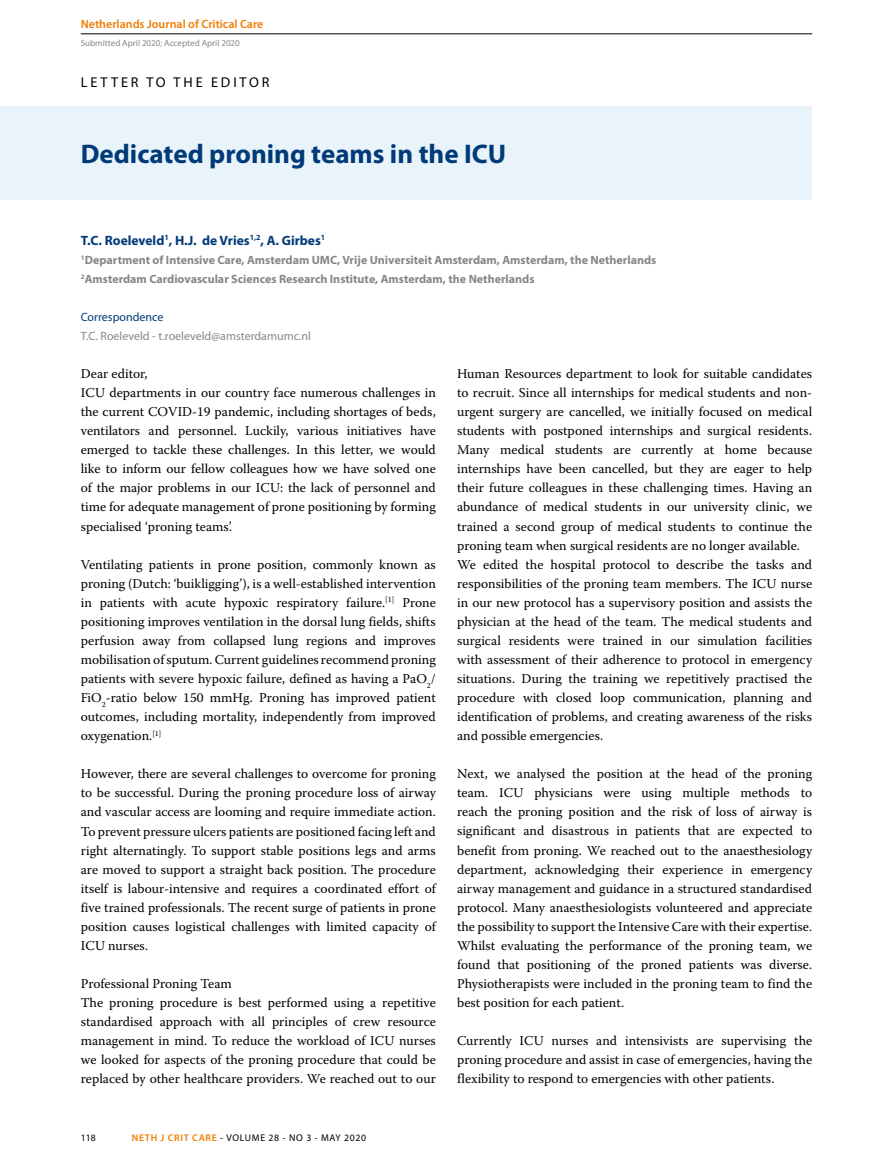
<style>
.page{position:relative;width:893px;height:1170px;background:#fff}
.page>*{position:absolute;margin:0;border:0;box-sizing:border-box;transform-origin:0 0}
.t1{font:700 27px "Myriad Pro";color:#003a78}
.t2{font:14.25px "Myriad Pro";letter-spacing:.2em;color:#000}
.t3{font:13.5px/19px "Warnock Pro";color:#000;text-align:justify}
.t4{font:700 13.5px "Myriad Pro";color:#003a78}
.t5{font:700 12px/19px "Myriad Pro";color:#878787}
.t6{font:12px "Myriad Pro";color:#878787}
.t7{font:600 12px "Myriad Pro";color:#ef7d00}
.t8{font:12px "Myriad Pro";color:#003a78}
.t9{font:9.75px "Myriad Pro";letter-spacing:.07em;color:#000}
.t10{font:9px "Myriad Pro";color:#878787}
.s1{font-weight:600;color:#ef7d00}
</style>
<div class="page">
<hr style="left:81px;top:34px;width:731px;height:1px;background:#000">
<div style="left:0;top:106px;width:812px;height:94px;background:#e9f3fa"></div>
<p class="t7" style="left:81px;top:17px;width:184px">Netherlands Journal of Critical Care</p>
<p class="t10" style="left:81px;top:38px;width:161px">Submitted April 2020; Accepted April 2020</p>
<p class="t2" style="left:81px;top:74px;width:190px">LETTER TO THE EDITOR</p>
<h1 class="t1" style="left:81px;top:136px;width:427px">Dedicated proning teams in the ICU</h1>
<p class="t4" style="left:81px;top:231px;width:246px">T.C. Roeleveld<sup>1</sup>, H.J. de Vries<sup>1,2</sup>, A. Girbes<sup>1</sup></p>
<p class="t5" style="left:81px;top:250px;width:577px"><sup>1</sup>Department of Intensive Care, Amsterdam UMC, Vrije Universiteit Amsterdam, Amsterdam, the Netherlands<br><sup>2</sup>Amsterdam Cardiovascular Sciences Research Institute, Amsterdam, the Netherlands</p>
<p class="t8" style="left:81px;top:309px;width:84px">Correspondence</p>
<p class="t6" style="left:81px;top:328px;width:232px">T.C. Roeleveld - t.roeleveld@amsterdamumc.nl</p>
<p class="t3" style="left:81px;top:364px;width:357px;text-align:left">Dear editor,<br>ICU departments in our country face numerous challenges in the current COVID-19 pandemic, including shortages of beds, ventilators and personnel. Luckily, various initiatives have emerged to tackle these challenges. In this letter, we would like to inform our fellow colleagues how we have solved one of the major problems in our ICU: the lack of personnel and time for adequate management of prone positioning by forming specialised ‘proning teams’.</p>
<p class="t3" style="left:81px;top:554px;width:357px">Ventilating patients in prone position, commonly known as proning (Dutch: ‘buikligging’), is a well-established intervention in patients with acute hypoxic respiratory failure.<sup>[1]</sup> Prone positioning improves ventilation in the dorsal lung fields, shifts perfusion away from collapsed lung regions and improves mobilisation of sputum. Current guidelines recommend proning patients with severe hypoxic failure, defined as having a PaO<sub>2</sub>/ FiO<sub>2</sub>-ratio below 150 mmHg. Proning has improved patient outcomes, including mortality, independently from improved oxygenation.<sup>[1]</sup></p>
<p class="t3" style="left:81px;top:764px;width:357px">However, there are several challenges to overcome for proning to be successful. During the proning procedure loss of airway and vascular access are looming and require immediate action.<br>To prevent pressure ulcers patients are positioned facing left and right alternatingly. To support stable positions legs and arms are moved to support a straight back position. The procedure itself is labour-intensive and requires a coordinated effort of five trained professionals. The recent surge of patients in prone position causes logistical challenges with limited capacity of ICU nurses.</p>
<p class="t3" style="left:81px;top:973px;width:357px;text-align:left">Professional Proning Team<br>The proning procedure is best performed using a repetitive standardised approach with all principles of crew resource management in mind. To reduce the workload of ICU nurses we looked for aspects of the proning procedure that could be replaced by other healthcare providers. We reached out to our</p>
<p class="t3" style="left:457px;top:364px;width:357px;text-align:left">Human Resources department to look for suitable candidates to recruit. Since all internships for medical students and non&shy;urgent surgery are cancelled, we initially focused on medical students with postponed internships and surgical residents.<br>Many medical students are currently at home because internships have been cancelled, but they are eager to help their future colleagues in these challenging times. Having an abundance of medical students in our university clinic, we trained a second group of medical students to continue the proning team when surgical residents are no longer available.<br>We edited the hospital protocol to describe the tasks and responsibilities of the proning team members. The ICU nurse in our new protocol has a supervisory position and assists the physician at the head of the team. The medical students and surgical residents were trained in our simulation facilities with assessment of their adherence to protocol in emergency situations. During the training we repetitively practised the procedure with closed loop communication, planning and identification of problems, and creating awareness of the risks and possible emergencies.</p>
<p class="t3" style="left:457px;top:764px;width:357px">Next, we analysed the position at the head of the proning team. ICU physicians were using multiple methods to reach the proning position and the risk of loss of airway is significant and disastrous in patients that are expected to benefit from proning. We reached out to the anaesthesiology department, acknowledging their experience in emergency airway management and guidance in a structured standardised protocol. Many anaesthesiologists volunteered and appreciate the possibility to support the Intensive Care with their expertise.<br>Whilst evaluating the performance of the proning team, we found that positioning of the proned patients was diverse.<br>Physiotherapists were included in the proning team to find the best position for each patient.</p>
<p class="t3" style="left:457px;top:1030px;width:357px">Currently ICU nurses and intensivists are supervising the proning procedure and assist in case of emergencies, having the flexibility to respond to emergencies with other patients.</p>
<p class="t9" style="left:81px;top:1131px;width:17px">118</p>
<p class="t9" style="left:132px;top:1131px;width:236px"><span class="s1">NETH J CRIT CARE</span> - VOLUME 28 - NO 3 - MAY 2020</p>
</div>
